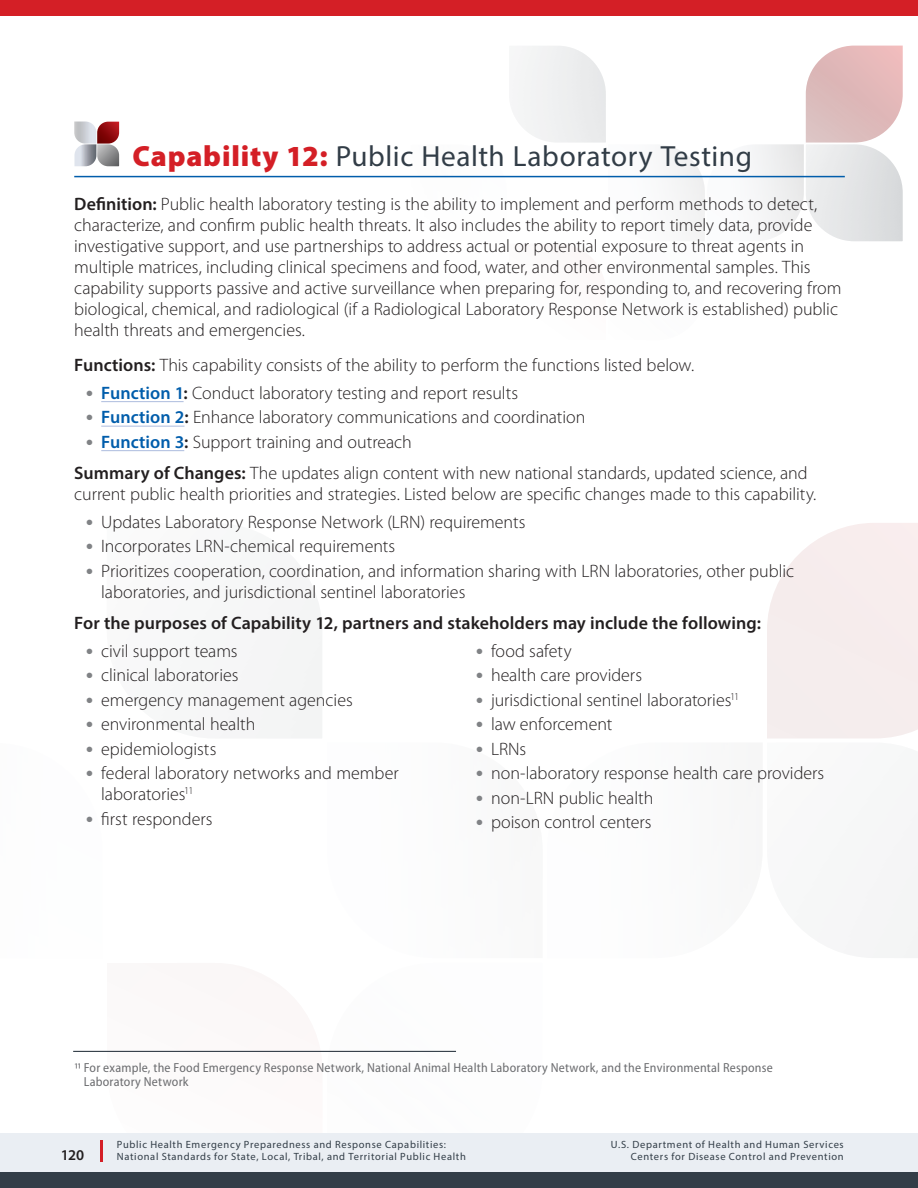
<style>
.page{position:relative;width:918px;height:1188px;background:#fff}
.page>*{position:absolute;margin:0;border:0;box-sizing:border-box;transform-origin:0 0}
.t1{font:29.25px "Myriad Pro";letter-spacing:.02em;color:#323d47}
.t2{font:300 18px/21px "Myriad Pro";color:#231f20}
.t3{font:600 18px "Myriad Pro";letter-spacing:.005em;color:#231f20}
.t4{font:600 15px "Myriad Pro";color:#231f20}
.t5{font:semi-condensed 13.2px/13.8px "Myriad Pro";letter-spacing:.015em;color:#6c6d70}
.t6{font:10.5px/12px "Myriad Pro";letter-spacing:.06em;color:#323d47}
.s1{font-weight:900;color:#d41f26}
.s2{font-weight:600}
.s3{font-weight:900;font-stretch:semi-expanded;color:#808285}
.s4{font-weight:600;color:#015dab}
</style>
<div class="page">
<svg style="left:107px;top:1050px;width:216px;height:1px"></svg>
<svg style="left:767px;top:523px;width:151px;height:435px"></svg>
<div style="left:255px;top:590px;width:67px;height:148px;background:#f4f5f5"></div>
<svg style="left:410px;top:46px;width:493px;height:196px"></svg>
<svg style="left:74px;top:122px;width:45px;height:44px;background:#b3999d"></svg>
<div style="left:0;top:1133px;width:918px;height:55px;background:#eaeef3"></div>
<div style="left:0;top:1172px;width:918px;height:16px;background:#323d47"></div>
<div style="left:0;top:0;width:918px;height:16px;background:#d41f26"></div>
<hr style="left:100px;top:1140px;width:2px;height:22px;background:#d41f26">
<hr style="left:74px;top:176px;width:771px;height:1px;background:#015dab">
<hr style="left:101px;top:401px;width:83px;height:1px;background:#adbcde">
<hr style="left:101px;top:426px;width:83px;height:1px;background:#adbcde">
<hr style="left:101px;top:450px;width:83px;height:1px;background:#adbcde">
<hr style="left:73px;top:1051px;width:383px;height:1px;background:#323d47">
<h2 class="t1" style="left:133px;top:138px;width:621px"><span class="s1">Capability 12:</span> Public Health Laboratory Testing</h2>
<p class="t2" style="left:74px;top:194px;width:769px"><span class="s2">Definition:</span> Public health laboratory testing is the ability to implement and perform methods to detect, characterize, and confirm public health threats. It also includes the ability to report timely data, provide investigative support, and use partnerships to address actual or potential exposure to threat agents in multiple matrices, including clinical specimens and food, water, and other environmental samples. This capability supports passive and active surveillance when preparing for, responding to, and recovering from biological, chemical, and radiological (if a Radiological Laboratory Response Network is established) public health threats and emergencies.</p>
<p class="t2" style="left:74px;top:355px;width:621px"><span class="s2">Functions:</span> This capability consists of the ability to perform the functions listed below.</p>
<p class="t2" style="left:86px;top:382px;width:433px"><span class="s3">•</span> <span class="s4">Function 1</span><span class="s2">:</span> Conduct laboratory testing and report results</p>
<p class="t2" style="left:86px;top:407px;width:501px"><span class="s3">•</span> <span class="s4">Function 2</span><span class="s2">:</span> Enhance laboratory communications and coordination</p>
<p class="t2" style="left:86px;top:431px;width:327px"><span class="s3">•</span> <span class="s4">Function 3</span><span class="s2">:</span> Support training and outreach</p>
<p class="t2" style="left:74px;top:463px;width:743px"><span class="s2">Summary of Changes:</span> The updates align content with new national standards, updated science, and current public health priorities and strategies. Listed below are specific changes made to this capability.</p>
<p class="t2" style="left:86px;top:511px;width:441px"><span class="s3">•</span> Updates Laboratory Response Network (LRN) requirements</p>
<p class="t2" style="left:86px;top:536px;width:311px"><span class="s3">•</span> Incorporates LRN-chemical requirements</p>
<p class="t2" style="left:101px;top:560px;width:694px;text-indent:-15px"><span class="s3">•</span> Prioritizes cooperation, coordination, and information sharing with LRN laboratories, other public laboratories, and jurisdictional sentinel laboratories</p>
<p class="t3" style="left:74px;top:611px;width:688px">For the purposes of Capability 12, partners and stakeholders may include the following:</p>
<p class="t2" style="left:86px;top:641px;width:153px"><span class="s3">•</span> civil support teams</p>
<p class="t2" style="left:86px;top:665px;width:154px"><span class="s3">•</span> clinical laboratories</p>
<p class="t2" style="left:86px;top:690px;width:268px"><span class="s3">•</span> emergency management agencies</p>
<p class="t2" style="left:86px;top:714px;width:171px"><span class="s3">•</span> environmental health</p>
<p class="t2" style="left:86px;top:739px;width:132px"><span class="s3">•</span> epidemiologists</p>
<p class="t2" style="left:101px;top:763px;width:299px;text-indent:-15px"><span class="s3">•</span> federal laboratory networks and member laboratories<sup>11</sup></p>
<p class="t2" style="left:86px;top:809px;width:128px"><span class="s3">•</span> first responders</p>
<p class="t2" style="left:476px;top:641px;width:97px"><span class="s3">•</span> food safety</p>
<p class="t2" style="left:476px;top:665px;width:168px"><span class="s3">•</span> health care providers</p>
<p class="t2" style="left:476px;top:690px;width:265px"><span class="s3">•</span> jurisdictional sentinel laboratories<sup>11</sup></p>
<p class="t2" style="left:476px;top:714px;width:138px"><span class="s3">•</span> law enforcement</p>
<p class="t2" style="left:476px;top:739px;width:52px"><span class="s3">•</span> LRNs</p>
<p class="t2" style="left:476px;top:763px;width:350px"><span class="s3">•</span> non-laboratory response health care providers</p>
<p class="t2" style="left:476px;top:788px;width:179px"><span class="s3">•</span> non-LRN public health</p>
<p class="t2" style="left:476px;top:812px;width:177px"><span class="s3">•</span> poison control centers</p>
<p class="t5" style="left:84px;top:1061px;width:691px;text-indent:-9px">11 For example, the Food Emergency Response Network, National Animal Health Laboratory Network, and the Environmental Response<br>Laboratory Network</p>
<p class="t4" style="left:61px;top:1145px;width:25px">120</p>
<p class="t6" style="left:117px;top:1139px;width:350px">Public Health Emergency Preparedness and Response Capabilities:<br>National Standards for State, Local, Tribal, and Territorial Public Health</p>
<p class="t6" style="left:611px;top:1139px;width:234px;text-align:right">U.S. Department of Health and Human Services<br>Centers for Disease Control and Prevention</p>
</div>
